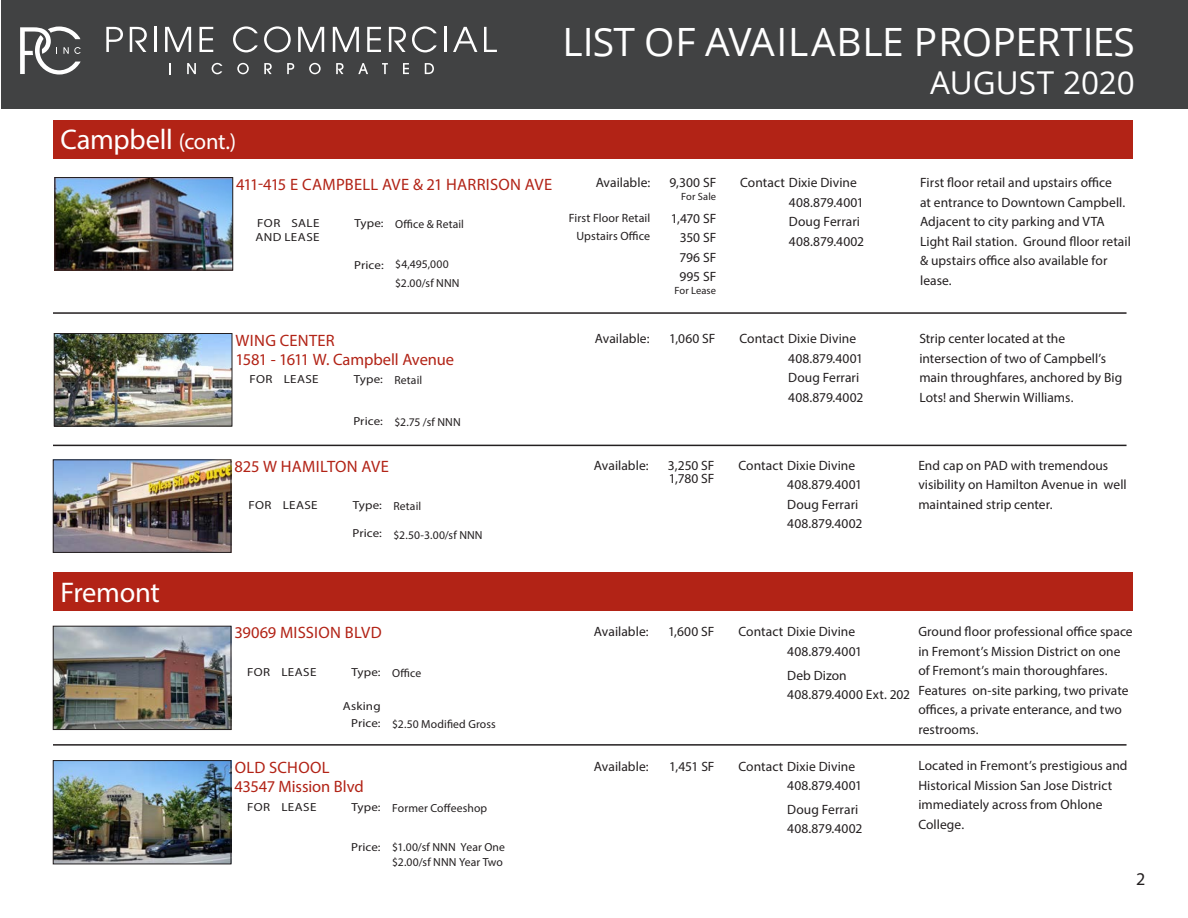
<style>
.page{position:relative;width:1188px;height:918px;background:#fff}
.page>*{position:absolute;margin:0;border:0;box-sizing:border-box;transform-origin:0 0}
.t1{font:39px "Open Sans";color:#fff}
.t2{font:31.5px "Open Sans";letter-spacing:-.005em;color:#fff}
.t3{font:28.5px "Myriad Pro";letter-spacing:-.01em;color:#fff}
.t4{font:18px "Myriad Pro";color:#231f20}
.t5{font:16.5px/19.5px "Myriad Pro";color:#b22316}
.t6{font:13.5px/19.5px "Myriad Pro";letter-spacing:.005em;color:#231f20}
.t7{font:12px/18px "Myriad Pro";letter-spacing:.01em;color:#231f20;text-align:right}
.t8{font:11.7px/15px "Myriad Pro";letter-spacing:.015em;color:#231f20}
.t9{font:11.7px/16.8px "Myriad Pro";letter-spacing:.015em;color:#231f20;text-align:right;scale:1.11 1}
.t10{font:10.5px "Myriad Pro";letter-spacing:.01em;color:#231f20}
.s1{font-size:22.5px}
</style>
<div class="page">
<div style="left:1px;top:0;width:1187px;height:109px;background:#414243"></div>
<svg style="left:106px;top:27px;width:17px;height:25px"></svg>
<svg style="left:130px;top:27px;width:17px;height:25px"></svg>
<hr style="left:154px;top:27px;width:2px;height:25px;background:#fff">
<svg style="left:165px;top:27px;width:26px;height:25px"></svg>
<svg style="left:200px;top:27px;width:13px;height:25px"></svg>
<svg style="left:233px;top:26px;width:25px;height:26px"></svg>
<svg style="left:264px;top:26px;width:27px;height:26px"></svg>
<svg style="left:298px;top:27px;width:26px;height:25px"></svg>
<svg style="left:333px;top:27px;width:26px;height:25px"></svg>
<svg style="left:367px;top:27px;width:14px;height:25px"></svg>
<svg style="left:389px;top:27px;width:17px;height:25px"></svg>
<svg style="left:412px;top:26px;width:25px;height:26px"></svg>
<hr style="left:444px;top:27px;width:3px;height:25px;background:#fff">
<svg style="left:453px;top:27px;width:24px;height:25px"></svg>
<svg style="left:484px;top:27px;width:13px;height:25px"></svg>
<svg style="left:169px;top:63px;width:2px;height:11px"></svg>
<svg style="left:187px;top:63px;width:9px;height:11px"></svg>
<svg style="left:212px;top:63px;width:10px;height:11px"></svg>
<svg style="left:237px;top:63px;width:12px;height:11px"></svg>
<svg style="left:264px;top:63px;width:8px;height:11px"></svg>
<svg style="left:287px;top:63px;width:7px;height:11px"></svg>
<svg style="left:309px;top:63px;width:12px;height:11px"></svg>
<svg style="left:336px;top:63px;width:8px;height:11px"></svg>
<svg style="left:358px;top:63px;width:10px;height:11px"></svg>
<svg style="left:382px;top:63px;width:6px;height:11px"></svg>
<svg style="left:403px;top:63px;width:6px;height:11px"></svg>
<svg style="left:425px;top:63px;width:9px;height:11px"></svg>
<svg style="left:20px;top:27px;width:61px;height:48px"></svg>
<div style="left:53px;top:573px;width:1080px;height:38px;background:#b22316"></div>
<img style="left:55px;top:628px;width:174px;height:100px">
<div style="left:53px;top:626px;width:178px;height:104px;border:1px solid #231f20"></div>
<div style="left:53px;top:121px;width:1080px;height:38px;background:#b22316"></div>
<hr style="left:53px;top:445px;width:1074px;height:1px;background:#231f20">
<img style="left:55px;top:462px;width:174px;height:89px">
<div style="left:53px;top:460px;width:178px;height:93px;border:1px solid #231f20"></div>
<img style="left:55px;top:762px;width:174px;height:100px">
<div style="left:53px;top:760px;width:178px;height:104px;border:1px solid #231f20"></div>
<hr style="left:53px;top:744px;width:1074px;height:2px;background:#231f20">
<img style="left:57px;top:179px;width:174px;height:89px">
<div style="left:55px;top:177px;width:178px;height:93px;border:1px solid #231f20"></div>
<hr style="left:53px;top:312px;width:1074px;height:2px;background:#231f20">
<img style="left:56px;top:335px;width:174px;height:89px">
<div style="left:54px;top:333px;width:178px;height:93px;border:1px solid #231f20"></div>
<h3 class="t3" style="left:61px;top:122px;width:177px">Campbell <span class="s1">(cont.)</span></h3>
<p class="t5" style="left:236px;top:174px;width:317px">411-415 E CAMPBELL AVE &amp; 21 HARRISON AVE</p>
<p class="t9" style="left:256px;top:216px;width:59px;line-height:14.2px;text-align:left">FOR SALE<br>AND LEASE</p>
<p class="t9" style="left:355px;top:214px;width:28px">Type:</p>
<p class="t9" style="left:354px;top:256px;width:28px">Price:</p>
<p class="t8" style="left:395px;top:216px;width:70px">Office &amp; Retail</p>
<p class="t8" style="left:395px;top:254px;width:66px;line-height:19.5px">$4,495,000 $2.00/sf NNN</p>
<h1 class="t1" style="left:562px;top:15px;width:574px">LIST OF AVAILABLE PROPERTIES</h1>
<h2 class="t2" style="left:930px;top:61px;width:206px">AUGUST 2020</h2>
<p class="t6" style="left:596px;top:173px;width:56px">Available:</p>
<p class="t7" style="left:569px;top:209px;width:83px">First Floor Retail<br>Upstairs Office</p>
<p class="t6" style="left:669px;top:173px;width:48px">9,300 SF</p>
<p class="t10" style="left:681px;top:190px;width:37px">For Sale</p>
<p class="t6" style="left:679px;top:208px;width:38px;text-align:justify;text-indent:-8px">1,470 SF 350 SF 796 SF 995 SF</p>
<p class="t10" style="left:674px;top:284px;width:43px">For Lease</p>
<p class="t6" style="left:789px;top:173px;width:77px;text-indent:-49px">Contact Dixie Divine<br>408.879.4001<br>Doug Ferrari<br>408.879.4002</p>
<p class="t6" style="left:920px;top:173px;width:212px">First floor retail and upstairs office<br>at entrance to Downtown Campbell.<br>Adjacent to city parking and VTA<br>Light Rail station. Ground flloor retail &amp; upstairs office also available for lease.</p>
<p class="t5" style="left:235px;top:330px;width:220px">WING CENTER<br>1581 - 1611 W. Campbell Avenue</p>
<p class="t9" style="left:249px;top:370px;width:64px">FOR LEASE</p>
<p class="t9" style="left:354px;top:370px;width:28px">Type:</p>
<p class="t9" style="left:353px;top:412px;width:28px">Price:</p>
<p class="t8" style="left:394px;top:372px;width:29px">Retail</p>
<p class="t8" style="left:394px;top:415px;width:68px">$2.75 /sf NNN</p>
<p class="t5" style="left:235px;top:456px;width:156px">825 W HAMILTON AVE</p>
<p class="t9" style="left:248px;top:497px;width:64px">FOR LEASE</p>
<p class="t9" style="left:353px;top:497px;width:28px">Type:</p>
<p class="t9" style="left:352px;top:525px;width:28px">Price:</p>
<p class="t8" style="left:394px;top:498px;width:29px">Retail</p>
<p class="t8" style="left:394px;top:528px;width:91px">$2.50-3.00/sf NNN</p>
<p class="t6" style="left:595px;top:329px;width:56px">Available:</p>
<p class="t6" style="left:669px;top:329px;width:48px">1,060 SF</p>
<p class="t6" style="left:788px;top:329px;width:77px;text-indent:-49px">Contact Dixie Divine<br>408.879.4001<br>Doug Ferrari<br>408.879.4002</p>
<p class="t6" style="left:919px;top:329px;width:204px">Strip center located at the intersection of two of Campbell’s main throughfares, anchored by Big<br>Lots! and Sherwin Williams.</p>
<p class="t6" style="left:594px;top:455px;width:56px">Available:</p>
<p class="t6" style="left:668px;top:458px;width:48px;line-height:13.5px">3,250 SF<br>1,780 SF</p>
<p class="t6" style="left:787px;top:455px;width:77px;text-indent:-49px">Contact Dixie Divine<br>408.879.4001<br>Doug Ferrari<br>408.879.4002</p>
<p class="t6" style="left:918px;top:455px;width:210px">End cap on PAD with tremendous visibility on Hamilton Avenue in well maintained strip center.</p>
<h3 class="t3" style="left:61px;top:575px;width:101px">Fremont</h3>
<p class="t5" style="left:235px;top:623px;width:149px">39069 MISSION BLVD</p>
<p class="t6" style="left:594px;top:622px;width:56px">Available:</p>
<p class="t6" style="left:668px;top:622px;width:48px">1,600 SF</p>
<p class="t6" style="left:787px;top:622px;width:76px;text-indent:-49px">Contact Dixie Divine<br>408.879.4001</p>
<p class="t6" style="left:787px;top:665px;width:124px">Deb Dizon<br>408.879.4000 Ext. 202</p>
<p class="t9" style="left:247px;top:664px;width:64px">FOR LEASE</p>
<p class="t9" style="left:352px;top:664px;width:28px">Type:</p>
<p class="t9" style="left:343px;top:698px;width:35px">Asking<br>Price:</p>
<p class="t8" style="left:392px;top:666px;width:31px">Office</p>
<p class="t8" style="left:392px;top:716px;width:105px">$2.50 Modified Gross</p>
<p class="t6" style="left:918px;top:622px;width:216px">Ground floor professional office space in Fremont’s Mission District on one of Fremont’s main thoroughfares.<br>Features on-site parking, two private offices, a private enterance, and two restrooms.</p>
<p class="t5" style="left:235px;top:757px;width:131px">OLD SCHOOL<br>43547 Mission Blvd</p>
<p class="t6" style="left:594px;top:756px;width:56px">Available:</p>
<p class="t6" style="left:669px;top:756px;width:47px">1,451 SF</p>
<p class="t6" style="left:787px;top:756px;width:76px;text-indent:-49px">Contact Dixie Divine<br>408.879.4001</p>
<p class="t6" style="left:787px;top:800px;width:77px">Doug Ferrari<br>408.879.4002</p>
<p class="t9" style="left:247px;top:798px;width:64px">FOR LEASE</p>
<p class="t9" style="left:352px;top:798px;width:28px">Type:</p>
<p class="t9" style="left:351px;top:839px;width:28px">Price:</p>
<p class="t8" style="left:392px;top:800px;width:97px">Former Coffeeshop</p>
<p class="t8" style="left:392px;top:839px;width:114px">$1.00/sf NNN Year One $2.00/sf NNN Year Two</p>
<p class="t6" style="left:918px;top:756px;width:211px">Located in Fremont’s prestigious and<br>Historical Mission San Jose District immediately across from Ohlone<br>College.</p>
<h3 class="t4" style="left:1136px;top:868px;width:11px">2</h3>
</div>
